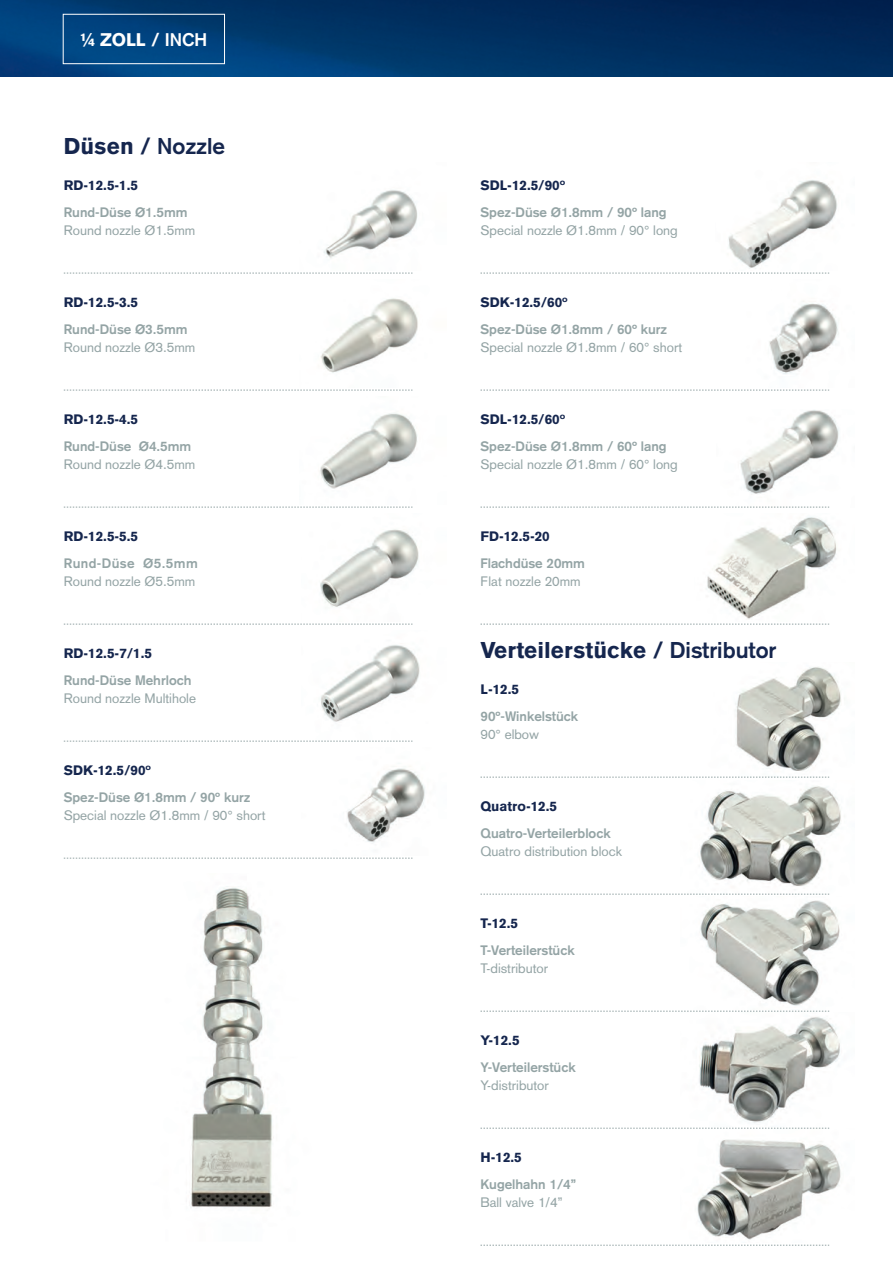
<style>
.page{position:relative;width:893px;height:1263px;background:#fff}
.page>*{position:absolute;margin:0;border:0;box-sizing:border-box;transform-origin:0 0}
.t1{font:900 22.5px "Akzidenz Grotesk";color:#15264e}
.t2{font:900 18px "Akzidenz Grotesk";color:#fff}
.t3{font:13.5px "Akzidenz Grotesk";color:#94a4a5}
.t4{font:700 13.5px "Akzidenz Grotesk";color:#94a4a5}
.t5{font:900 13.5px "Akzidenz Grotesk";color:#15264e}
.t6{font:700 13.5px "Akzidenz Grotesk";letter-spacing:.03em;color:#94a4a5}
.s1{font-weight:700}
</style>
<div class="page">
<img style="left:0;top:0;width:893px;height:77px">
<img style="left:324px;top:190px;width:94px;height:68px">
<img style="left:347px;top:768px;width:78px;height:75px">
<img style="left:321px;top:298px;width:97px;height:75px">
<img style="left:728px;top:180px;width:109px;height:89px">
<img style="left:320px;top:413px;width:97px;height:76px">
<img style="left:769px;top:300px;width:70px;height:74px">
<img style="left:320px;top:529px;width:99px;height:78px">
<img style="left:717px;top:410px;width:122px;height:97px">
<img style="left:320px;top:645px;width:100px;height:77px">
<img style="left:697px;top:1139px;width:144px;height:101px">
<img style="left:699px;top:1017px;width:141px;height:106px">
<img style="left:700px;top:900px;width:140px;height:106px">
<img style="left:681px;top:786px;width:160px;height:108px">
<img style="left:681px;top:667px;width:160px;height:110px">
<img style="left:707px;top:517px;width:130px;height:102px">
<img style="left:191px;top:886px;width:81px;height:322px">
<svg style="left:64px;top:273px;width:348px;height:1px"></svg>
<svg style="left:64px;top:390px;width:348px;height:1px"></svg>
<svg style="left:64px;top:507px;width:348px;height:1px"></svg>
<svg style="left:64px;top:624px;width:348px;height:1px"></svg>
<svg style="left:64px;top:741px;width:348px;height:1px"></svg>
<svg style="left:64px;top:858px;width:348px;height:1px"></svg>
<svg style="left:480px;top:777px;width:349px;height:1px"></svg>
<svg style="left:480px;top:894px;width:349px;height:1px"></svg>
<svg style="left:480px;top:1011px;width:349px;height:1px"></svg>
<svg style="left:480px;top:1128px;width:349px;height:1px"></svg>
<svg style="left:480px;top:1245px;width:349px;height:1px"></svg>
<svg style="left:480px;top:273px;width:349px;height:1px"></svg>
<svg style="left:480px;top:390px;width:349px;height:1px"></svg>
<svg style="left:480px;top:507px;width:349px;height:1px"></svg>
<svg style="left:480px;top:624px;width:349px;height:1px"></svg>
<div style="left:63px;top:14px;width:162px;height:50px;border:1px solid #fff"></div>
<h2 class="t2" style="left:80px;top:28px;width:129px">¼ ZOLL / <span class="s1">INCH</span></h2>
<h1 class="t1" style="left:64px;top:132px;width:163px">Düsen / <span class="s1">Nozzle</span></h1>
<p class="t5" style="left:64px;top:177px;width:76px">RD-12.5-1.5</p>
<p class="t4" style="left:64px;top:204px;width:125px">Rund-Düse Ø1.5mm</p>
<p class="t3" style="left:64px;top:222px;width:133px">Round nozzle Ø1.5mm</p>
<p class="t5" style="left:64px;top:294px;width:76px">RD-12.5-3.5</p>
<p class="t4" style="left:64px;top:321px;width:125px">Rund-Düse Ø3.5mm</p>
<p class="t3" style="left:64px;top:339px;width:133px">Round nozzle Ø3.5mm</p>
<p class="t5" style="left:64px;top:411px;width:76px">RD-12.5-4.5</p>
<p class="t4" style="left:64px;top:438px;width:129px">Rund-Düse Ø4.5mm</p>
<p class="t3" style="left:64px;top:456px;width:133px">Round nozzle Ø4.5mm</p>
<p class="t5" style="left:64px;top:528px;width:76px">RD-12.5-5.5</p>
<p class="t6" style="left:64px;top:555px;width:136px">Rund-Düse Ø5.5mm</p>
<p class="t3" style="left:64px;top:573px;width:133px">Round nozzle Ø5.5mm</p>
<p class="t5" style="left:64px;top:645px;width:90px">RD-12.5-7/1.5</p>
<p class="t4" style="left:64px;top:672px;width:129px">Rund-Düse Mehrloch</p>
<p class="t3" style="left:64px;top:690px;width:134px">Round nozzle Multihole</p>
<p class="t5" style="left:64px;top:762px;width:89px">SDK-12.5/90º</p>
<p class="t4" style="left:64px;top:789px;width:188px">Spez-Düse Ø1.8mm / 90º kurz</p>
<p class="t3" style="left:64px;top:807px;width:203px">Special nozzle Ø1.8mm / 90° short</p>
<p class="t5" style="left:480px;top:177px;width:86px">SDL-12.5/90º</p>
<p class="t4" style="left:480px;top:204px;width:188px">Spez-Düse Ø1.8mm / 90º lang</p>
<p class="t3" style="left:480px;top:222px;width:199px">Special nozzle Ø1.8mm / 90° long</p>
<p class="t5" style="left:480px;top:294px;width:89px">SDK-12.5/60º</p>
<p class="t4" style="left:480px;top:321px;width:188px">Spez-Düse Ø1.8mm / 60º kurz</p>
<p class="t3" style="left:480px;top:339px;width:203px">Special nozzle Ø1.8mm / 60° short</p>
<p class="t5" style="left:480px;top:411px;width:86px">SDL-12.5/60º</p>
<p class="t4" style="left:480px;top:438px;width:188px">Spez-Düse Ø1.8mm / 60º lang</p>
<p class="t3" style="left:480px;top:456px;width:199px">Special nozzle Ø1.8mm / 60° long</p>
<p class="t5" style="left:480px;top:528px;width:71px">FD-12.5-20</p>
<p class="t4" style="left:480px;top:555px;width:106px">Flachdüse 20mm</p>
<p class="t3" style="left:480px;top:573px;width:102px">Flat nozzle 20mm</p>
<h1 class="t1" style="left:480px;top:636px;width:297px">Verteilerstücke / <span class="s1">Distributor</span></h1>
<p class="t5" style="left:480px;top:681px;width:40px">L-12.5</p>
<p class="t4" style="left:480px;top:708px;width:99px">90º-Winkelstück</p>
<p class="t3" style="left:480px;top:726px;width:60px">90° elbow</p>
<p class="t5" style="left:480px;top:798px;width:78px">Quatro-12.5</p>
<p class="t4" style="left:480px;top:825px;width:132px">Quatro-Verteilerblock</p>
<p class="t3" style="left:480px;top:843px;width:143px">Quatro distribution block</p>
<p class="t5" style="left:480px;top:915px;width:39px">T-12.5</p>
<p class="t4" style="left:480px;top:942px;width:96px">T-Verteilerstück</p>
<p class="t3" style="left:480px;top:960px;width:69px">T-distributor</p>
<p class="t5" style="left:480px;top:1032px;width:41px">Y-12.5</p>
<p class="t4" style="left:480px;top:1059px;width:97px">Y-Verteilerstück</p>
<p class="t3" style="left:480px;top:1077px;width:70px">Y-distributor</p>
<p class="t5" style="left:480px;top:1149px;width:43px">H-12.5</p>
<p class="t4" style="left:480px;top:1176px;width:97px">Kugelhahn 1/4”</p>
<p class="t3" style="left:480px;top:1194px;width:84px">Ball valve 1/4”</p>
</div>
